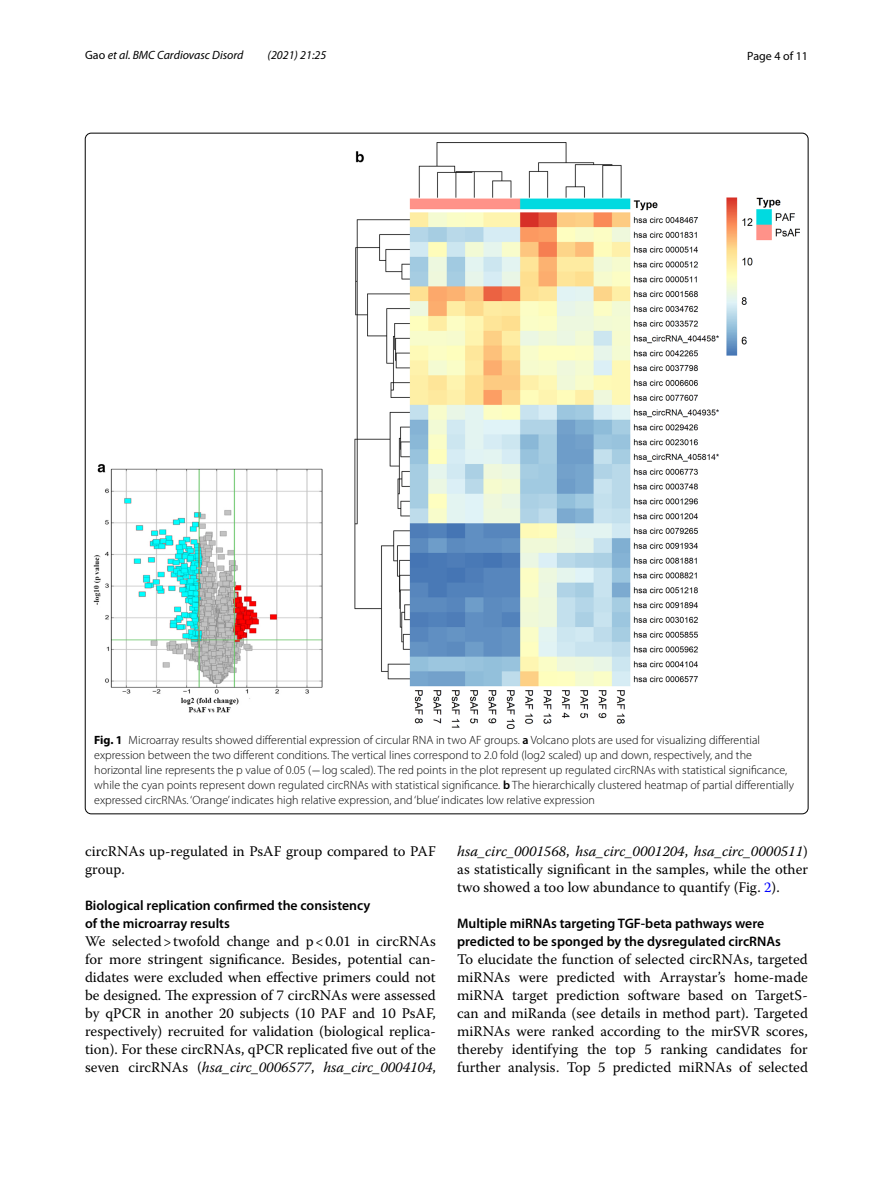
<style>
.page{position:relative;width:893px;height:1187px;background:#fff}
.page>*{position:absolute;margin:0;border:0;box-sizing:border-box;transform-origin:0 0}
.t1{font:14.7px/18px "Warnock Pro";color:#000;text-align:justify}
.t2{font:600 13.8px/18px "Myriad Pro";color:#000}
.t3{font:300 12px/15px "Myriad Pro";color:#000}
.t4{font:italic 12px "Myriad Pro";color:#000}
.t5{font:12px "Myriad Pro";color:#000}
.s1{font-style:normal}
.s2{font-weight:700}
.s3{font-weight:600}
.s4{font-family:"MTSY";font-weight:400}
.s5{font-style:italic}
.s6{color:#00f}
</style>
<div class="page">
<img style="left:94px;top:142px;width:706px;height:586px">
<p class="t4" style="left:85px;top:48px;width:160px"><span class="s1">Gao</span> et al. BMC Cardiovasc Disord</p>
<p class="t4" style="left:268px;top:48px;width:60px">(2021) 21:25</p>
<p class="t5" style="left:747px;top:48px;width:62px">Page 4 of 11</p>
<p class="t3" style="left:94px;top:732px;width:701px"><span class="s2">Fig. 1</span> Microarray results showed differential expression of circular RNA in two AF groups. <span class="s3">a</span> Volcano plots are used for visualizing differential expression between the two different conditions. The vertical lines correspond to 2.0 fold (log2 scaled) up and down, respectively, and the horizontal line represents the p value of 0.05 (<span class="s4">−</span>log scaled). The red points in the plot represent up regulated circRNAs with statistical significance, while the cyan points represent down regulated circRNAs with statistical significance. <span class="s3">b</span> The hierarchically clustered heatmap of partial differentially expressed circRNAs. ‘Orange’ indicates high relative expression, and ‘blue’ indicates low relative expression</p>
<p class="t1" style="left:85px;top:841px;width:352px">circRNAs up-regulated in PsAF group compared to PAF group.</p>
<p class="t2" style="left:85px;top:895px;width:287px">Biological replication confirmed the consistency of the microarray results</p>
<p class="t1" style="left:85px;top:931px;width:352px">We selected&gt;twofold change and p&lt;0.01 in circRNAs for more stringent significance. Besides, potential can&shy;didates were excluded when effective primers could not be designed. The expression of 7 circRNAs were assessed by qPCR in another 20 subjects (10 PAF and 10 PsAF, respectively) recruited for validation (biological replica&shy;tion). For these circRNAs, qPCR replicated five out of the seven circRNAs (<span class="s5">hsa_circ_0006577</span>, <span class="s5">hsa_circ_0004104</span>,</p>
<p class="t1" style="left:457px;top:841px;width:352px"><span class="s5">hsa_circ_0001568</span>, <span class="s5">hsa_circ_0001204</span>, <span class="s5">hsa_circ_0000511</span>) as statistically significant in the samples, while the other two showed a too low abundance to quantify (Fig. <span class="s6">2</span>).</p>
<p class="t2" style="left:457px;top:913px;width:325px">Multiple miRNAs targeting TGF‑beta pathways were predicted to be sponged by the dysregulated circRNAs</p>
<p class="t1" style="left:457px;top:949px;width:352px">To elucidate the function of selected circRNAs, targeted miRNAs were predicted with Arraystar’s home-made miRNA target prediction software based on TargetS&shy;can and miRanda (see details in method part). Targeted miRNAs were ranked according to the mirSVR scores, thereby identifying the top 5 ranking candidates for further analysis. Top 5 predicted miRNAs of selected</p>
</div>
